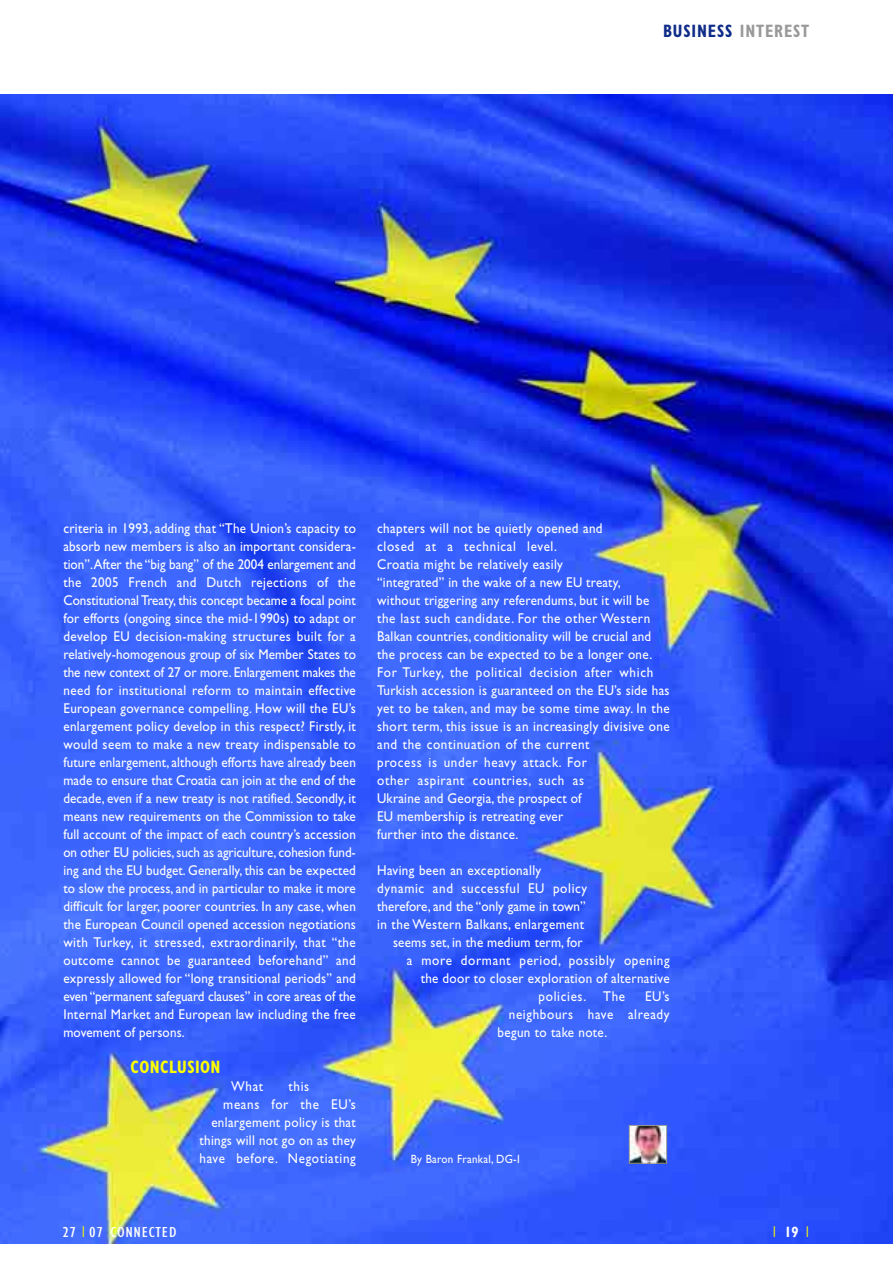
<style>
.page{position:relative;width:893px;height:1263px;background:#fff}
.page>*{position:absolute;margin:0;border:0;box-sizing:border-box;transform-origin:0 0}
.t1{font:700 condensed 18px "Gill Sans";letter-spacing:.05em;color:#0e2b88;scale:.9 1}
.t2{font:700 condensed 18px "Gill Sans";letter-spacing:.025em;color:#ff0;scale:.9 1}
.t3{font:300 15.75px "Gill Sans";color:#ff0;scale:1.2 1}
.t4{font:condensed 15px "Gill Sans";letter-spacing:.035em;color:#fff;scale:1.2 1}
.t5{font:14.25px/18px "Gill Sans";letter-spacing:.03em;color:#fff;text-align:justify;scale:.92 1}
.t6{font:14.25px "Gill Sans";letter-spacing:.05em;color:#fff;scale:.92 1}
.t7{font:14.25px "Gill Sans";letter-spacing:.005em;color:#fff;scale:.92 1}
.t8{font:12px "Gill Sans";letter-spacing:.025em;color:#fff;scale:.92 1}
.s1{color:#999}
.s2{font-weight:300;font-stretch:normal;font-size:15.75px;color:#ff0}
.s3{font-weight:700;font-stretch:condensed;font-size:15px;color:#fff}
</style>
<div class="page">
<img style="left:0;top:94px;width:893px;height:1149px">
<img style="left:631px;top:1127px;width:34px;height:34px">
<div style="left:629px;top:1125px;width:38px;height:38px;border:1px solid #999"></div>
<p class="t1" style="left:663px;top:25px;width:164px">BUSINESS <span class="s1">INTEREST</span></p>
<p class="t5" style="left:63px;top:521px;width:319px">criteria in 1993, adding that “The Union’s capacity to absorb new members is also an important considera&shy;tion”.After the “big bang” of the 2004 enlargement and the 2005 French and Dutch rejections of the Constitutional Treaty, this concept became a focal point for efforts (ongoing since the mid-1990s) to adapt or develop EU decision-making structures built for a relatively-homogenous group of six Member States to the new context of 27 or more. Enlargement makes the need for institutional reform to maintain effective European governance compelling. How will the EU’s enlargement policy develop in this respect? Firstly, it would seem to make a new treaty indispensable to future enlargement, although efforts have already been made to ensure that Croatia can join at the end of the decade, even if a new treaty is not ratified. Secondly, it means new requirements on the Commission to take full account of the impact of each country’s accession on other EU policies, such as agriculture, cohesion fund&shy;ing and the EU budget. Generally, this can be expected to slow the process, and in particular to make it more difficult for larger, poorer countries. In any case, when the European Council opened accession negotiations with Turkey, it stressed, extraordinarily, that “the outcome cannot be guaranteed beforehand” and expressly allowed for “long transitional periods” and even “permanent safeguard clauses” in core areas of the Internal Market and European law including the free movement of persons.</p>
<p class="t2" style="left:131px;top:1060px;width:101px">CONCLUSION</p>
<p class="t5" style="left:231px;top:1079px;width:36px">What</p>
<p class="t5" style="left:288px;top:1079px;width:24px">this</p>
<p class="t6" style="left:223px;top:1099px;width:146px">means for the EU’s</p>
<p class="t5" style="left:211px;top:1115px;width:159px">enlargement policy is that</p>
<p class="t5" style="left:199px;top:1133px;width:171px">things will not go on as they</p>
<p class="t6" style="left:200px;top:1153px;width:171px">have before. Negotiating</p>
<p class="t5" style="left:377px;top:521px;width:319px;text-align:left">chapters will not be quietly opened and<br>closed at a technical level.<br>Croatia might be relatively easily<br>“integrated” in the wake of a new EU treaty,<br>without triggering any referendums, but it will be the last such candidate. For the other Western Balkan countries, conditionality will be crucial and the process can be expected to be a longer one.<br>For Turkey, the political decision after which Turkish accession is guaranteed on the EU’s side has yet to be taken, and may be some time away. In the short term, this issue is an increasingly divisive one and the continuation of the current<br>process is under heavy attack. For<br>other aspirant countries, such as<br>Ukraine and Georgia, the prospect of<br>EU membership is retreating ever<br>further into the distance.</p>
<p class="t5" style="left:377px;top:863px;width:180px">Having been an exceptionally</p>
<p class="t6" style="left:377px;top:883px;width:230px">dynamic and successful EU policy</p>
<p class="t7" style="left:377px;top:901px;width:228px">therefore, and the “only game in town”</p>
<p class="t5" style="left:377px;top:917px;width:227px">in the Western Balkans, enlargement</p>
<p class="t5" style="left:393px;top:935px;width:208px">seems set, in the medium term, for</p>
<p class="t6" style="left:407px;top:955px;width:287px">a more dormant period, possibly opening</p>
<p class="t5" style="left:421px;top:971px;width:272px">the door to closer exploration of alternative</p>
<p class="t6" style="left:539px;top:991px;width:96px">policies. The</p>
<p class="t5" style="left:645px;top:989px;width:28px">EU’s</p>
<p class="t6" style="left:509px;top:1009px;width:176px">neighbours have already</p>
<p class="t5" style="left:498px;top:1025px;width:121px">begun to take note.</p>
<p class="t8" style="left:411px;top:1155px;width:120px">By Baron Frankal, DG-I</p>
<p class="t4" style="left:62px;top:1227px;width:97px">27 <span class="s2">I</span> 07 CONNECTED</p>
<p class="t3" style="left:772px;top:1226px;width:32px">I<span class="s3">19</span>I</p>
</div>
